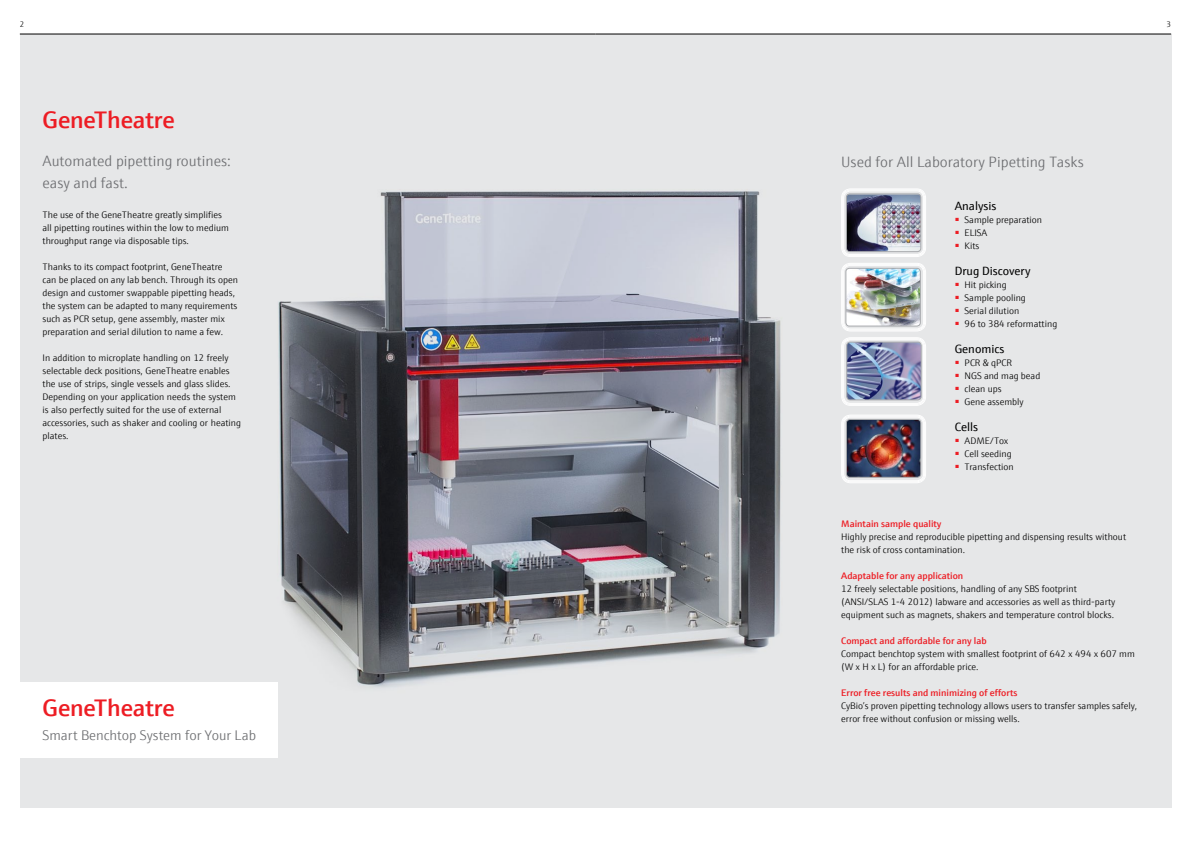
<style>
.page{position:relative;width:1191px;height:842px;background:#fff}
.page>*{position:absolute;margin:0;border:0;box-sizing:border-box;transform-origin:0 0}
.Innenseiten_Überschr{font:600 24px "E+H Sans";letter-spacing:-.01em;color:#ed1d24}
.Innenseiten_Einleitu{font:300 15px/21.6px "E+H Sans";color:#6d6e71}
.Innenseiten_Einleitu-2{font:300 14px "E+H Sans";color:#6d6e71}
.Innenseiten_Zwischen{font:12px "E+H Sans";color:#000}
.Innenseiten_Fließtex{font:300 9.5px/13px "E+H Sans";color:#000}
.Innenseiten_Zwischen-2{font:600 9.5px "E+H Sans";color:#ed1d24}
.Innenseiten_Seitenza{font:300 8px "E+H Sans";color:#000}
</style>
<div class="page">
<div style="left:20px;top:34px;width:1151px;height:774px;background:#e6e7e8"></div>
<img style="left:278px;top:188px;width:607px;height:500px">
<svg style="left:842px;top:190px;width:82px;height:66px"></svg>
<div style="left:841px;top:189px;width:85px;height:68px;border:1px solid #fff;border-radius:9px"></div>
<div style="left:842px;top:190px;width:82px;height:66px;border:1px solid #fff;border-radius:8px"></div>
<div style="left:843px;top:191px;width:81px;height:64px;border:1px solid #fff;border-radius:7px"></div>
<img style="left:846px;top:194px;width:74px;height:58px">
<div style="left:846px;top:194px;width:75px;height:58px;border:1px solid #a7a9ac;border-radius:4px"></div>
<svg style="left:842px;top:264px;width:82px;height:66px"></svg>
<div style="left:841px;top:263px;width:85px;height:68px;border:1px solid #fff;border-radius:9px"></div>
<div style="left:842px;top:264px;width:82px;height:66px;border:1px solid #fff;border-radius:8px"></div>
<div style="left:843px;top:265px;width:81px;height:64px;border:1px solid #fff;border-radius:7px"></div>
<img style="left:846px;top:268px;width:74px;height:58px">
<div style="left:845px;top:268px;width:75px;height:58px;border:1px solid #a7a9ac;border-radius:4px"></div>
<svg style="left:842px;top:339px;width:82px;height:65px"></svg>
<div style="left:841px;top:337px;width:85px;height:69px;border:1px solid #fff;border-radius:9px"></div>
<div style="left:842px;top:338px;width:82px;height:67px;border:1px solid #fff;border-radius:8px"></div>
<div style="left:843px;top:339px;width:81px;height:65px;border:1px solid #fff;border-radius:7px"></div>
<img style="left:846px;top:342px;width:75px;height:58px">
<div style="left:846px;top:342px;width:75px;height:58px;border:1px solid #a7a9ac;border-radius:4px"></div>
<svg style="left:842px;top:416px;width:82px;height:66px"></svg>
<div style="left:841px;top:415px;width:85px;height:68px;border:1px solid #fff;border-radius:9px"></div>
<div style="left:842px;top:416px;width:82px;height:66px;border:1px solid #fff;border-radius:8px"></div>
<div style="left:843px;top:417px;width:81px;height:64px;border:1px solid #fff;border-radius:7px"></div>
<img style="left:846px;top:420px;width:74px;height:57px">
<div style="left:846px;top:419px;width:75px;height:58px;border:1px solid #a7a9ac;border-radius:4px"></div>
<div style="left:0;top:682px;width:278px;height:76px;background:#fff"></div>
<hr style="left:595px;top:34px;width:576px;height:1px;background:#000">
<hr style="left:20px;top:34px;width:575px;height:1px;background:#000">
<p class="Innenseiten_Seitenza" style="left:20px;top:18px;width:6px">2</p>
<p class="Innenseiten_Seitenza" style="left:1166px;top:18px;width:6px">3</p>
<p class="Innenseiten_Überschr" style="left:43px;top:101px;width:134px">GeneTheatre</p>
<p class="Innenseiten_Einleitu" style="left:43px;top:149px;width:190px">Automated pipetting routines: easy and fast.</p>
<p class="Innenseiten_Fließtex" style="left:43px;top:208px;width:188px">The use of the GeneTheatre greatly simplifies all pipetting routines within the low to medium throughput range via disposable tips.</p>
<p class="Innenseiten_Fließtex" style="left:43px;top:260px;width:197px">Thanks to its compact footprint, GeneTheatre can be placed on any lab bench. Through its open design and customer swappable pipetting heads, the system can be adapted to many requirements such as PCR setup, gene assembly, master mix preparation and serial dilution to name a few.</p>
<p class="Innenseiten_Fließtex" style="left:43px;top:351px;width:200px">In addition to microplate handling on 12 freely selectable deck positions, GeneTheatre enables the use of strips, single vessels and glass slides.<br>Depending on your application needs the system is also perfectly suited for the use of external accessories, such as shaker and cooling or heating plates.</p>
<p class="Innenseiten_Überschr" style="left:43px;top:689px;width:134px">GeneTheatre</p>
<p class="Innenseiten_Einleitu-2" style="left:43px;top:725px;width:215px">Smart Benchtop System for Your Lab</p>
<p class="Innenseiten_Einleitu" style="left:841px;top:150px;width:244px">Used for All Laboratory Pipetting Tasks</p>
<p class="Innenseiten_Zwischen" style="left:954px;top:197px;width:43px">Analysis</p>
<p class="Innenseiten_Fließtex" style="left:954px;top:213px;width:89px"><sup>■</sup> Sample preparation</p>
<p class="Innenseiten_Fließtex" style="left:954px;top:226px;width:34px"><sup>■</sup> ELISA</p>
<p class="Innenseiten_Fließtex" style="left:954px;top:239px;width:26px"><sup>■</sup> Kits</p>
<p class="Innenseiten_Zwischen" style="left:954px;top:262px;width:77px">Drug Discovery</p>
<p class="Innenseiten_Fließtex" style="left:954px;top:278px;width:54px"><sup>■</sup> Hit picking</p>
<p class="Innenseiten_Fließtex" style="left:954px;top:291px;width:73px"><sup>■</sup> Sample pooling</p>
<p class="Innenseiten_Fließtex" style="left:954px;top:304px;width:66px"><sup>■</sup> Serial dilution</p>
<p class="Innenseiten_Fließtex" style="left:954px;top:317px;width:104px"><sup>■</sup> 96 to 384 reformatting</p>
<p class="Innenseiten_Zwischen" style="left:954px;top:340px;width:51px">Genomics</p>
<p class="Innenseiten_Fließtex" style="left:954px;top:356px;width:59px"><sup>■</sup> PCR &amp; qPCR</p>
<p class="Innenseiten_Fließtex" style="left:954px;top:369px;width:87px"><sup>■</sup> NGS and mag bead</p>
<p class="Innenseiten_Fließtex" style="left:954px;top:382px;width:48px"><sup>■</sup> clean ups</p>
<p class="Innenseiten_Fließtex" style="left:954px;top:395px;width:71px"><sup>■</sup> Gene assembly</p>
<p class="Innenseiten_Zwischen" style="left:954px;top:418px;width:25px">Cells</p>
<p class="Innenseiten_Fließtex" style="left:954px;top:434px;width:55px"><sup>■</sup> ADME/Tox</p>
<p class="Innenseiten_Fließtex" style="left:954px;top:447px;width:59px"><sup>■</sup> Cell seeding</p>
<p class="Innenseiten_Fließtex" style="left:954px;top:460px;width:61px"><sup>■</sup> Transfection</p>
<p class="Innenseiten_Zwischen-2" style="left:841px;top:516px;width:102px">Maintain sample quality</p>
<p class="Innenseiten_Fließtex" style="left:841px;top:529px;width:286px">Highly precise and reproducible pipetting and dispensing results without the risk of cross contamination.</p>
<p class="Innenseiten_Zwischen-2" style="left:841px;top:568px;width:124px">Adaptable for any application</p>
<p class="Innenseiten_Fließtex" style="left:841px;top:581px;width:276px">12 freely selectable positions, handling of any SBS footprint (ANSI/SLAS 1-4 2012) labware and accessories as well as third-party equipment such as magnets, shakers and temperature control blocks.</p>
<p class="Innenseiten_Zwischen-2" style="left:841px;top:633px;width:147px">Compact and affordable for any lab</p>
<p class="Innenseiten_Fließtex" style="left:841px;top:646px;width:295px">Compact benchtop system with smallest footprint of 642 x 494 x 607 mm (W x H x L) for an affordable price.</p>
<p class="Innenseiten_Zwischen-2" style="left:841px;top:685px;width:178px">Error free results and minimizing of efforts</p>
<p class="Innenseiten_Fließtex" style="left:841px;top:698px;width:297px">CyBio’s proven pipetting technology allows users to transfer samples safely,</p>
<p class="Innenseiten_Fließtex" style="left:841px;top:711px;width:180px">error free without confusion or missing wells.</p>
</div>
